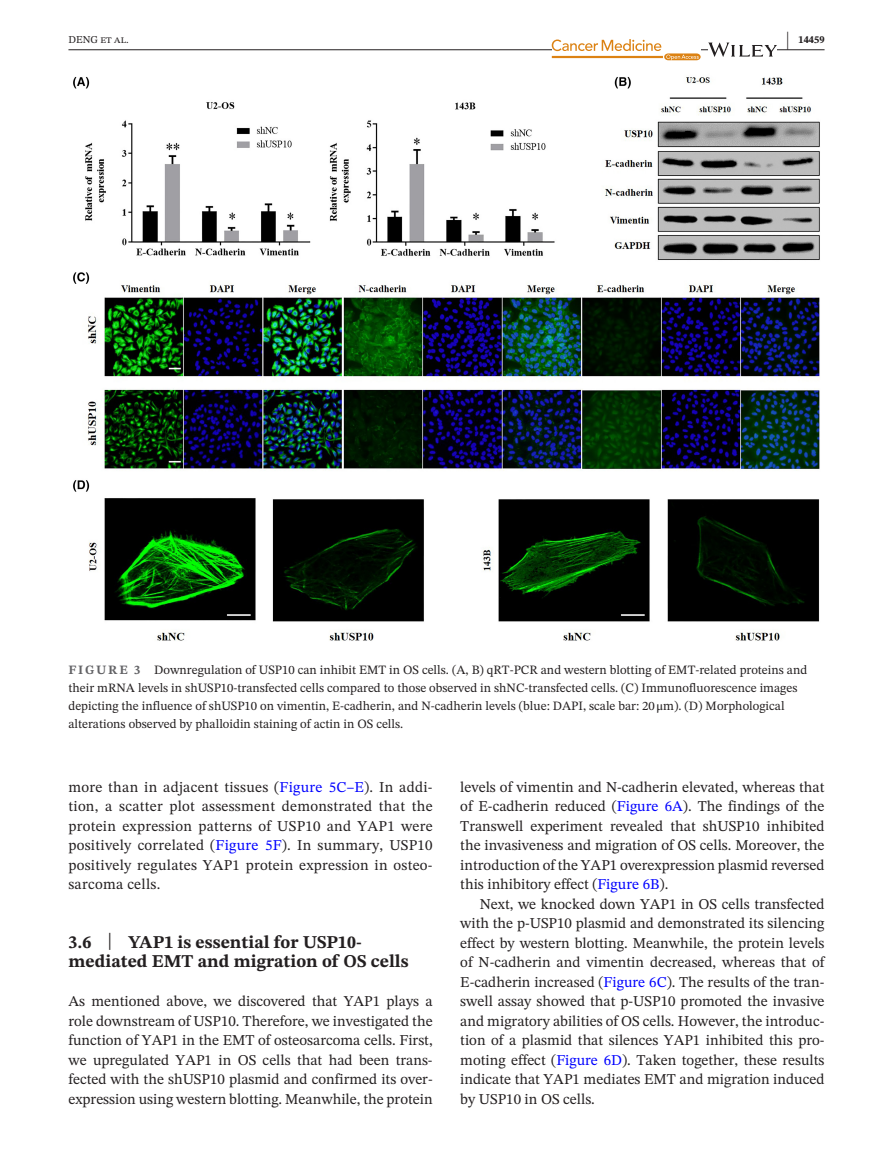
<style>
.page{position:relative;width:893px;height:1174px;background:#fff}
.page>*{position:absolute;margin:0;border:0;box-sizing:border-box;transform-origin:0 0}
.t1{font:700 21px "STIX Two Text";color:#231f20;scale:.42 1}
.t2{font:700 18px/19.5px "STIX Two Text";color:#231f20}
.t3{font:15px/19.5px "STIX Two Text";color:#231f20;text-align:justify}
.t4{font:12.75px/18px "STIX Two Text";color:#231f20}
.t5{font:10.5px "STIX Two Text";color:#231f20}
.t6{font:700 10.5px "STIX Two Text";color:#231f20}
.s1{font-weight:700;color:#636366}
.s2{font-family:"STIX"}
.s3{color:#00f}
.s4{font-weight:400;font-size:23.7px}
</style>
<div class="page">
<hr style="left:68px;top:49px;width:756px;height:1px;background:#231f20">
<svg style="left:552px;top:39px;width:149px;height:21px"></svg>
<svg style="left:708px;top:43px;width:69px;height:14px"></svg>
<img style="left:73px;top:76px;width:747px;height:565px">
<h1 class="t1" style="left:787px;top:24px;width:8px">|</h1>
<p class="t5" style="left:68px;top:32px;width:62px">DENG et al.</p>
<p class="t6" style="left:798px;top:32px;width:27px">14459</p>
<p class="t4" style="left:68px;top:660px;width:740px"><span class="s1">FIGURE 3</span> Downregulation of USP10 can inhibit EMT in OS cells. (A, B) qRT-PCR and western blotting of EMT-related proteins and their mRNA levels in shUSP10-transfected cells compared to those observed in shNC-transfected cells. (C) Immunofluorescence images depicting the influence of shUSP10 on vimentin, E-cadherin, and N-cadherin levels (blue: DAPI, scale bar: 20<span class="s2">μ</span>m). (D) Morphological alterations observed by phalloidin staining of actin in OS cells.</p>
<p class="t3" style="left:68px;top:777px;width:366px">more than in adjacent tissues (<span class="s3">Figure 5C–E</span>). In addi&shy;tion, a scatter plot assessment demonstrated that the protein expression patterns of USP10 and YAP1 were positively correlated (<span class="s3">Figure 5F</span>). In summary, USP10 positively regulates YAP1 protein expression in osteo&shy;sarcoma cells.</p>
<p class="t2" style="left:68px;top:932px;width:342px">3.6 <span class="s4">|</span> YAP1 is essential for USP10- mediated EMT and migration of OS cells</p>
<p class="t3" style="left:68px;top:991px;width:366px">As mentioned above, we discovered that YAP1 plays a role downstream of USP10. Therefore, we investigated the function of YAP1 in the EMT of osteosarcoma cells. First, we upregulated YAP1 in OS cells that had been trans&shy;fected with the shUSP10 plasmid and confirmed its over&shy;expression using western blotting. Meanwhile, the protein</p>
<p class="t3" style="left:460px;top:777px;width:366px">levels of vimentin and N-cadherin elevated, whereas that of E-cadherin reduced (<span class="s3">Figure 6A</span>). The findings of the Transwell experiment revealed that shUSP10 inhibited the invasiveness and migration of OS cells. Moreover, the introduction of the YAP1 overexpression plasmid reversed this inhibitory effect (<span class="s3">Figure 6B</span>).</p>
<p class="t3" style="left:460px;top:894px;width:366px;text-indent:20px">Next, we knocked down YAP1 in OS cells transfected with the p-USP10 plasmid and demonstrated its silencing effect by western blotting. Meanwhile, the protein levels of N-cadherin and vimentin decreased, whereas that of E-cadherin increased (<span class="s3">Figure 6C</span>). The results of the tran&shy;swell assay showed that p-USP10 promoted the invasive and migratory abilities of OS cells. However, the introduc&shy;tion of a plasmid that silences YAP1 inhibited this pro&shy;moting effect (<span class="s3">Figure 6D</span>). Taken together, these results indicate that YAP1 mediates EMT and migration induced by USP10 in OS cells.</p>
</div>
